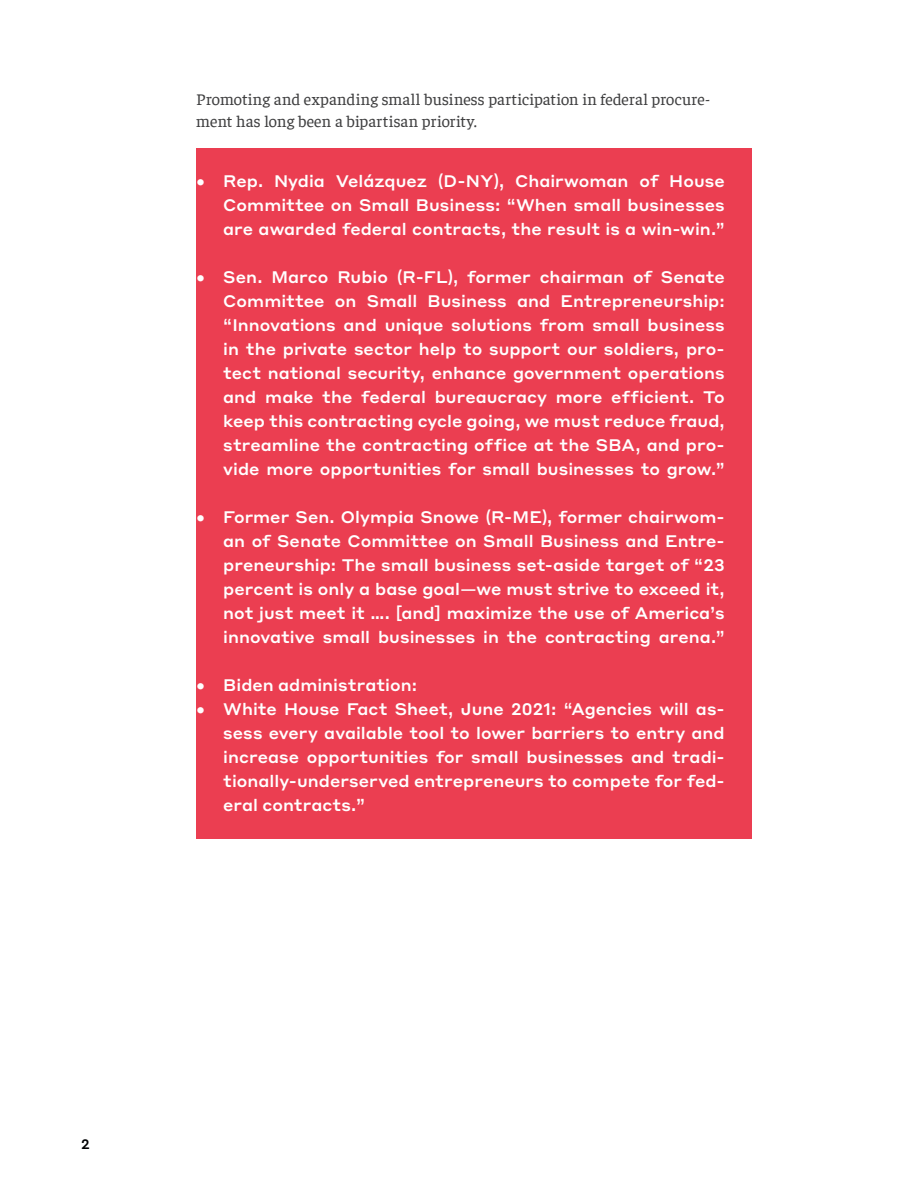
<style>
.page{position:relative;width:918px;height:1188px;background:#fff}
.page>*{position:absolute;margin:0;border:0;box-sizing:border-box;transform-origin:0 0}
.t1{font:500 16.5px/24px "Styrene A";color:#fff;text-align:justify}
.Body_-_Report{font:16.5px/22.5px "Faustina";color:#3e3e3f}
.t2{font:500 13.5px "Styrene A";color:#010203}
.s1{font-size:15px}
</style>
<div class="page">
<div style="left:196px;top:148px;width:556px;height:138px;background:#eb3e51"></div>
<div style="left:196px;top:244px;width:556px;height:282px;background:#eb3e51"></div>
<div style="left:196px;top:484px;width:556px;height:210px;background:#eb3e51"></div>
<div style="left:196px;top:676px;width:556px;height:162px;background:#eb3e51"></div>
<p class="Body_-_Report" style="left:196px;top:87px;width:515px">Promoting and expanding small business participation in federal procure&shy;ment has long been a bipartisan priority.</p>
<p class="t1" style="left:223px;top:168px;width:503px;text-indent:-27px"><span class="s1">•</span> Rep. Nydia Velázquez (D-NY), Chairwoman of House Committee on Small Business: “When small businesses are awarded federal contracts, the result is a win-win.”</p>
<p class="t1" style="left:223px;top:264px;width:503px;text-indent:-27px"><span class="s1">•</span> Sen. Marco Rubio (R-FL), former chairman of Senate Committee on Small Business and Entrepreneurship: “Innovations and unique solutions from small business in the private sector help to support our soldiers, pro&shy;tect national security, enhance government operations and make the federal bureaucracy more efficient. To keep this contracting cycle going, we must reduce fraud, streamline the contracting office at the SBA, and pro&shy;vide more opportunities for small businesses to grow.”</p>
<p class="t1" style="left:223px;top:504px;width:503px;text-indent:-27px"><span class="s1">•</span> Former Sen. Olympia Snowe (R-ME), former chairwom&shy;an of Senate Committee on Small Business and Entre&shy;preneurship: The small business set-aside target of “23 percent is only a base goal—we must strive to exceed it, not just meet it …. [and] maximize the use of America’s innovative small businesses in the contracting arena.”</p>
<p class="t1" style="left:196px;top:672px;width:222px"><span class="s1">•</span> Biden administration:</p>
<p class="t1" style="left:223px;top:696px;width:503px;text-indent:-27px"><span class="s1">•</span> White House Fact Sheet, June 2021: “Agencies will as&shy;sess every available tool to lower barriers to entry and increase opportunities for small businesses and tradi&shy;tionally-underserved entrepreneurs to compete for fed&shy;eral contracts.”</p>
<p class="t2" style="left:81px;top:1133px;width:10px">2</p>
</div>
